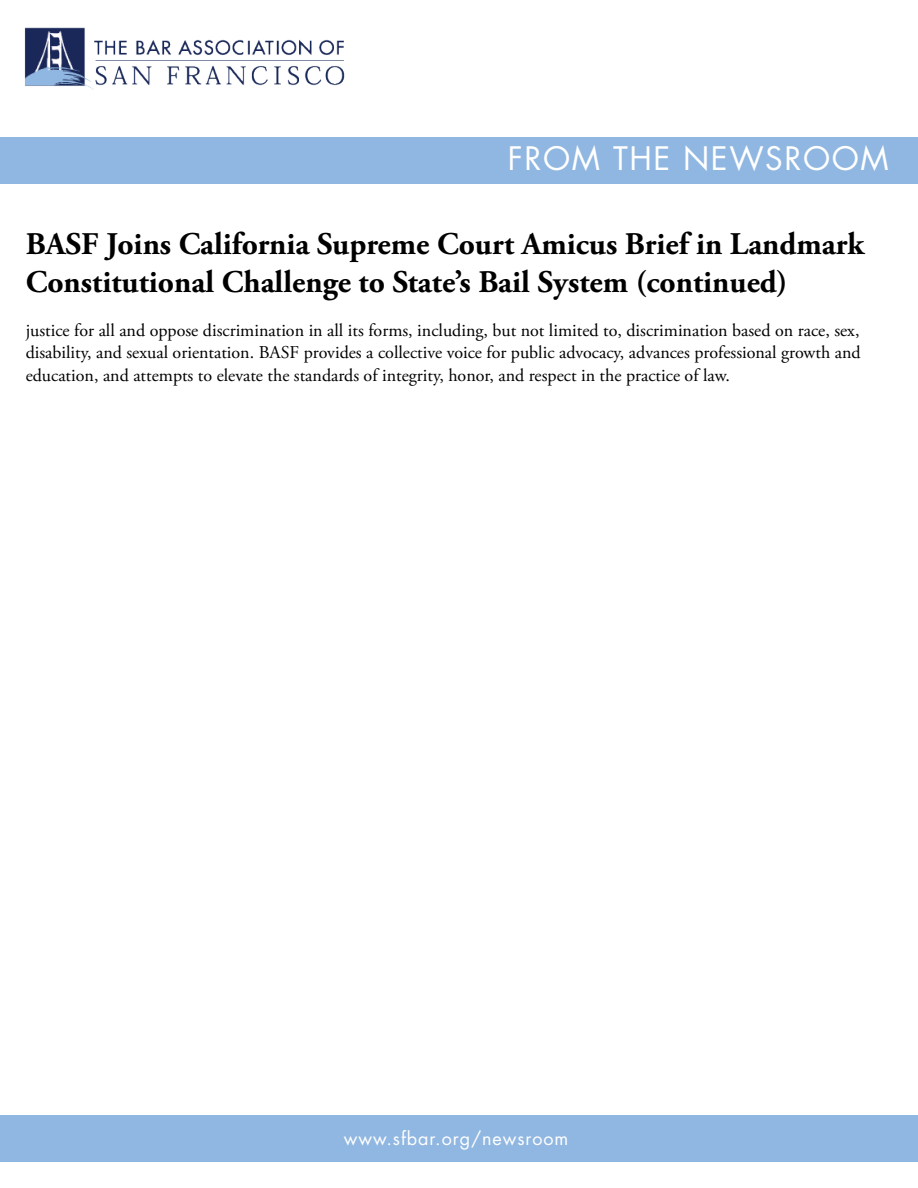
<style>
.page{position:relative;width:918px;height:1188px;background:#fff}
.page>*{position:absolute;margin:0;border:0;box-sizing:border-box;transform-origin:0 0}
.t1{font:700 31.5px/37.8px "Adobe Garamond Pro";color:#000}
.t2{font:31.5px "Futura Std";letter-spacing:.05em;color:#fff}
.t3{font:18px/22.5px "Adobe Garamond Pro";color:#000;text-align:justify}
.t4{font:18px "Futura Std";letter-spacing:.05em;color:#fff}
</style>
<div class="page">
<img style="left:24px;top:27px;width:321px;height:63px">
<div style="left:0;top:138px;width:918px;height:46px;background:#90b7e1"></div>
<div style="left:0;top:1116px;width:918px;height:46px;background:#90b7e1"></div>
<h1 class="t2" style="left:508px;top:138px;width:382px">FROM THE NEWSROOM</h1>
<h1 class="t1" style="left:26px;top:225px;width:840px">BASF Joins California Supreme Court Amicus Brief in Landmark<br>Constitutional Challenge to State’s Bail System (continued)</h1>
<p class="t3" style="left:26px;top:319px;width:837px">justice for all and oppose discrimination in all its forms, including, but not limited to, discrimination based on race, sex, disability, and sexual orientation. BASF provides a collective voice for public advocacy, advances professional growth and education, and attempts to elevate the standards of integrity, honor, and respect in the practice of law.</p>
<p class="t4" style="left:344px;top:1126px;width:226px">www.sfbar.org/newsroom</p>
</div>
